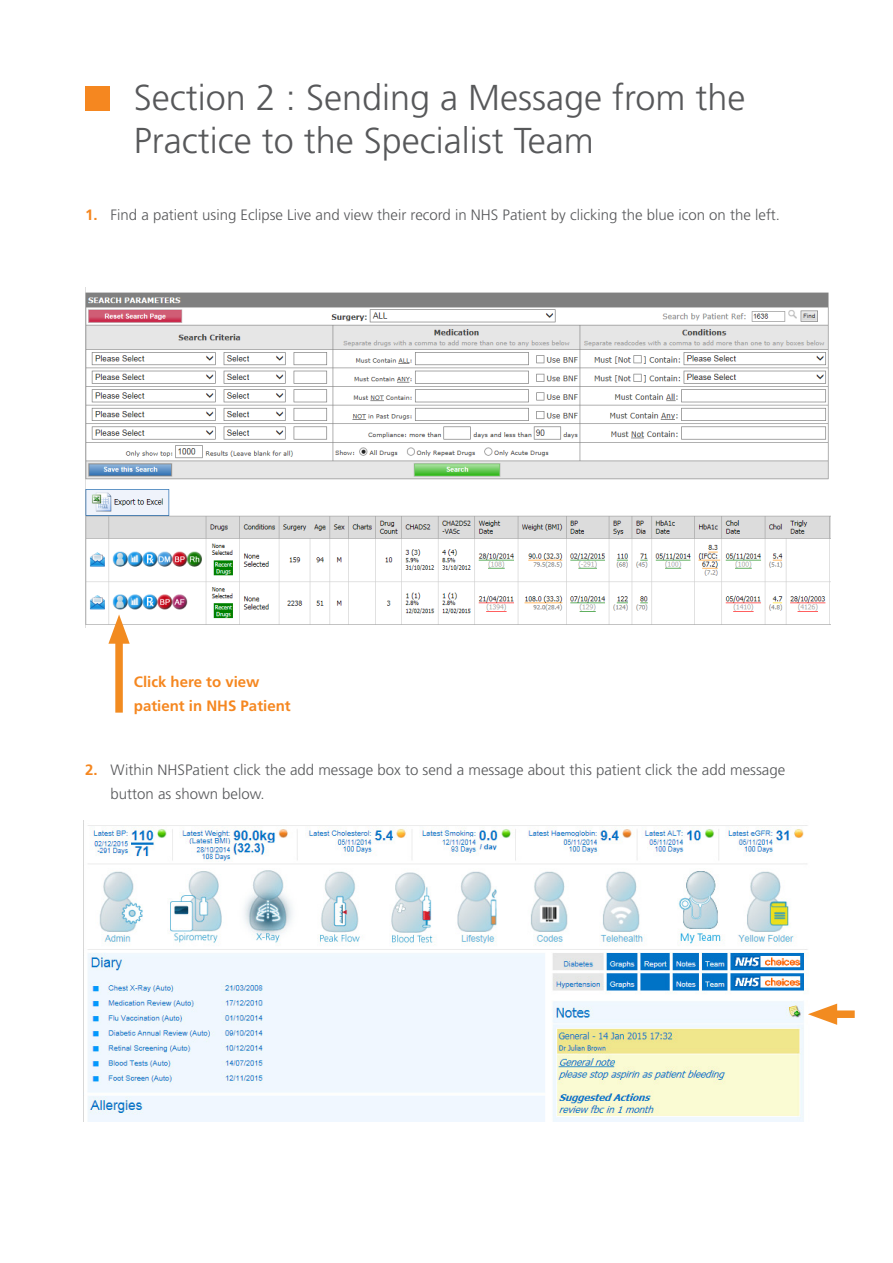
<style>
.page{position:relative;width:893px;height:1263px;background:#fff}
.page>*{position:absolute;margin:0;border:0;box-sizing:border-box;transform-origin:0 0}
.t1{font:300 36px/43.2px "Frutiger LT Std";color:#57585a}
.t2{font:300 15px "Frutiger LT Std";color:#57585a}
.t3{font:700 15px "Frutiger LT Std";color:#f58720}
.s1{font-weight:700;color:#f58720}
</style>
<div class="page">
<div style="left:85px;top:86px;width:25px;height:25px;background:#f58720"></div>
<img style="left:85px;top:287px;width:746px;height:340px">
<div style="left:115px;top:631px;width:8px;height:82px;background:#f28b20"></div>
<svg style="left:108px;top:614px;width:22px;height:30px"></svg>
<img style="left:83px;top:820px;width:725px;height:302px">
<div style="left:825px;top:1010px;width:30px;height:8px;background:#f28b20"></div>
<svg style="left:808px;top:1003px;width:29px;height:22px"></svg>
<p class="t1" style="left:134px;top:76px;width:613px">Section 2 : Sending a Message from the<br>Practice to the Specialist Team</p>
<p class="t2" style="left:85px;top:206px;width:697px"><span class="s1">1.</span> Find a patient using Eclipse Live and view their record in NHS Patient by clicking the blue icon on the left.</p>
<p class="t3" style="left:134px;top:673px;width:127px">Click here to view</p>
<p class="t3" style="left:134px;top:697px;width:158px">patient in NHS Patient</p>
<p class="t2" style="left:85px;top:761px;width:702px"><span class="s1">2.</span> Within NHSPatient click the add message box to send a message about this patient click the add message</p>
<p class="t2" style="left:111px;top:785px;width:156px">button as shown below.</p>
</div>
